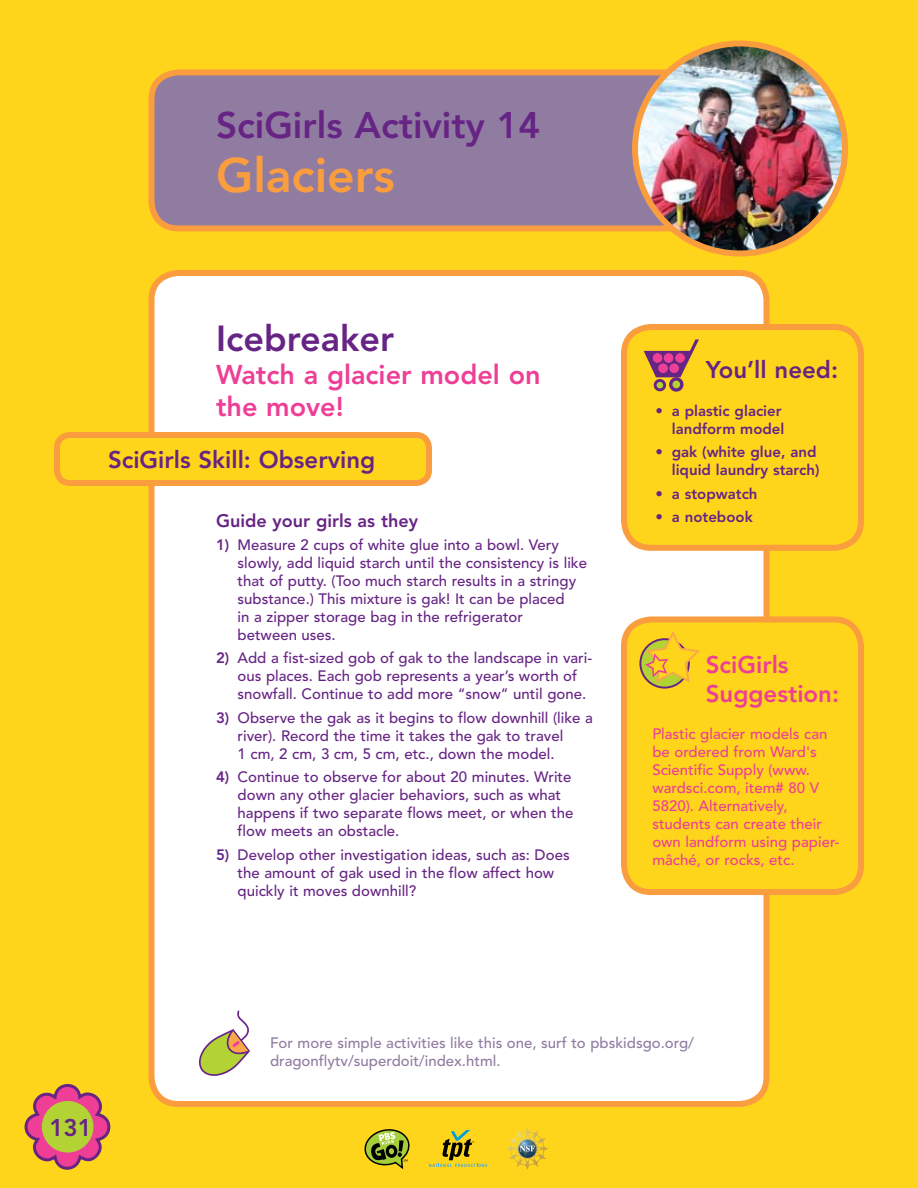
<style>
.page{position:relative;width:918px;height:1188px;background:#ffd51c}
.page>*{position:absolute;margin:0;border:0;box-sizing:border-box;transform-origin:0 0}
.t1{font:800 48px "Avenir";color:#f99d3e}
.t2{font:800 36.75px "Avenir";color:#662484}
.t3{font:800 36px "Avenir";color:#662484}
.t4{font:800 27px/32.4px "Avenir";color:#ee3e96}
.t5{font:800 24px "Avenir";color:#662484}
.t6{font:800 24px/28.8px "Avenir";color:#ee3e96}
.t7{font:800 18px "Avenir";color:#662484}
.t8{font:500 15px/18px "Avenir";color:#662484}
.t9{font:500 15px/18px "Avenir";color:#ee3e96}
.t10{font:800 15px/18px "Avenir";color:#662484;text-align:right}
.t11{font:500 15px/18px "Avenir";color:#917ca1}
.s1{font-weight:800}
</style>
<div class="page">
<svg style="left:25px;top:1084px;width:86px;height:86px"></svg>
<div style="left:42px;top:1101px;width:51px;height:52px;background:#b3d335;border-radius:50%"></div>
<div style="left:152px;top:72px;width:614px;height:156px;background:#917ca1;border-radius:27px"></div>
<div style="left:148px;top:69px;width:622px;height:162px;border:6px solid #f99d3e;border-radius:27px"></div>
<div style="left:152px;top:273px;width:614px;height:831px;background:#fff;border-radius:27px"></div>
<div style="left:148px;top:270px;width:622px;height:837px;border:6px solid #f99d3e;border-radius:27px"></div>
<div style="left:57px;top:435px;width:372px;height:48px;background:#ffd51c;border-radius:13px"></div>
<div style="left:54px;top:432px;width:378px;height:54px;border:6px solid #f99d3e;border-radius:13px"></div>
<div style="left:624px;top:327px;width:237px;height:221px;background:#ffd51c;border-radius:27px"></div>
<div style="left:621px;top:324px;width:243px;height:227px;border:6px solid #f99d3e;border-radius:27px"></div>
<svg style="left:644px;top:339px;width:55px;height:38px"></svg>
<div style="left:655px;top:380px;width:10px;height:10px;background:#b3d335;border-radius:50%"></div>
<div style="left:654px;top:379px;width:12px;height:12px;border:3px solid #662484;border-radius:50%"></div>
<svg style="left:671px;top:379px;width:11px;height:11px"></svg>
<div style="left:669px;top:377px;width:14px;height:15px;border:3px solid #662484;border-radius:50%"></div>
<div style="left:653px;top:353px;width:9px;height:10px;background:#ee3e96;border-radius:50%"></div>
<div style="left:664px;top:353px;width:9px;height:10px;background:#ee3e96;border-radius:50%"></div>
<div style="left:675px;top:353px;width:10px;height:10px;background:#ee3e96;border-radius:50%"></div>
<div style="left:658px;top:364px;width:10px;height:9px;background:#ee3e96;border-radius:50%"></div>
<div style="left:669px;top:364px;width:10px;height:9px;background:#ee3e96;border-radius:50%"></div>
<img style="left:635px;top:44px;width:210px;height:210px;border-radius:105px">
<div style="left:632px;top:40px;width:216px;height:216px;border:6px solid #f99d3e;border-radius:50%"></div>
<svg style="left:199px;top:1010px;width:51px;height:66px"></svg>
<svg style="left:364px;top:1129px;width:46px;height:40px"></svg>
<svg style="left:507px;top:1128px;width:41px;height:41px"></svg>
<svg style="left:429px;top:1130px;width:58px;height:37px"></svg>
<div style="left:624px;top:620px;width:237px;height:272px;background:#ffd51c;border-radius:27px"></div>
<div style="left:621px;top:616px;width:243px;height:279px;border:6px solid #f99d3e;border-radius:27px"></div>
<svg style="left:640px;top:639px;width:49px;height:49px"></svg>
<div style="left:639px;top:638px;width:51px;height:51px;border:2px solid #662484;border-radius:50%"></div>
<svg style="left:643px;top:631px;width:57px;height:53px"></svg>
<h2 class="t2" style="left:216px;top:103px;width:326px">SciGirls Activity 14</h2>
<h1 class="t1" style="left:216px;top:147px;width:180px">Glaciers</h1>
<h3 class="t3" style="left:216px;top:318px;width:180px">Icebreaker</h3>
<h3 class="t4" style="left:216px;top:358px;width:326px">Watch a glacier model on the move!</h3>
<h3 class="t5" style="left:108px;top:446px;width:269px">SciGirls Skill: Observing</h3>
<p class="t7" style="left:216px;top:510px;width:204px">Guide your girls as they</p>
<p class="t8" style="left:238px;top:536px;width:351px;text-indent:-22px"><span class="s1">1)</span> Measure 2 cups of white glue into a bowl. Very slowly, add liquid starch until the consistency is like that of putty. (Too much starch results in a stringy substance.) This mixture is gak! It can be placed<br>in a zipper storage bag in the refrigerator<br>between uses.</p>
<p class="t8" style="left:238px;top:650px;width:356px;text-indent:-22px"><span class="s1">2)</span> Add a fist-sized gob of gak to the landscape in vari&shy;ous places. Each gob represents a year’s worth of snowfall. Continue to add more “snow” until gone.</p>
<p class="t8" style="left:238px;top:709px;width:357px;text-indent:-22px"><span class="s1">3)</span> Observe the gak as it begins to flow downhill (like a river). Record the time it takes the gak to travel<br>1 cm, 2 cm, 3 cm, 5 cm, etc., down the model.</p>
<p class="t8" style="left:238px;top:768px;width:337px;text-indent:-22px"><span class="s1">4)</span> Continue to observe for about 20 minutes. Write down any other glacier behaviors, such as what happens if two separate flows meet, or when the flow meets an obstacle.</p>
<p class="t8" style="left:238px;top:846px;width:334px;text-indent:-22px"><span class="s1">5)</span> Develop other investigation ideas, such as: Does the amount of gak used in the flow affect how quickly it moves downhill?</p>
<h3 class="t5" style="left:706px;top:355px;width:134px">You’ll need:</h3>
<p class="t10" style="left:656px;top:401px;width:130px">• a plastic glacier landform model</p>
<p class="t10" style="left:656px;top:443px;width:165px">• gak (white glue, and liquid laundry starch)</p>
<p class="t10" style="left:656px;top:484px;width:103px">• a stopwatch</p>
<p class="t10" style="left:656px;top:508px;width:99px">• a notebook</p>
<h3 class="t6" style="left:706px;top:651px;width:135px">SciGirls<br>Suggestion:</h3>
<p class="t9" style="left:652px;top:725px;width:189px">Plastic glacier models can be ordered from Ward's<br>Scientific Supply (www. wardsci.com, item# 80 V<br>5820). Alternatively, students can create their own landform using papier&shy;mâché, or rocks, etc.</p>
<p class="t7" style="left:60px;top:1109px;width:33px">131</p>
<h3 class="t5" style="left:49px;top:1114px;width:44px">131</h3>
<p class="t11" style="left:270px;top:1035px;width:426px">For more simple activities like this one, surf to pbskidsgo.org/ dragonflytv/superdoit/index.html.</p>
</div>
